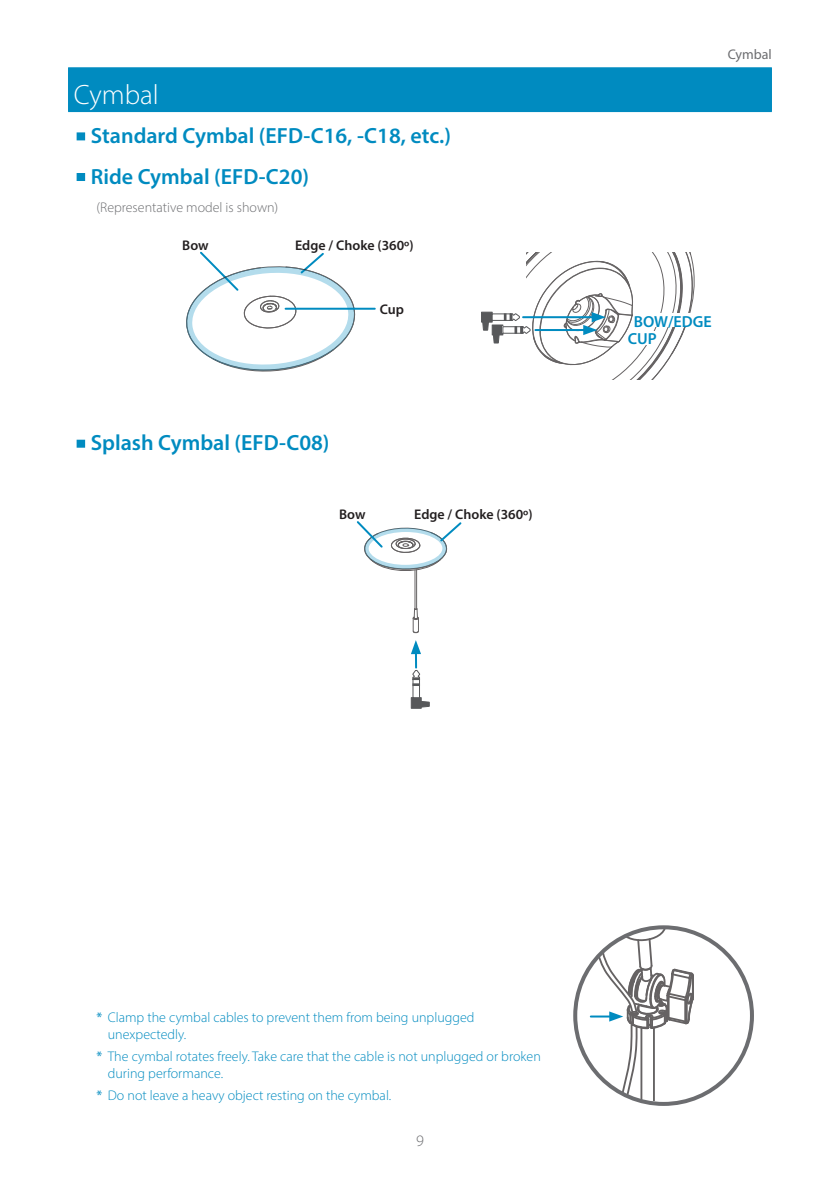
<style>
.page{position:relative;width:840px;height:1191px;background:#fff}
.page>*{position:absolute;margin:0;border:0;box-sizing:border-box;transform-origin:0 0}
.t1{font:300 28px "Myriad Pro";color:#fff}
.t2{font:600 22px/40.6px "Myriad Pro";color:#008bc0}
.t3{font:600 16px "Myriad Pro";color:#008bc0}
.t4{font:300 16px "Myriad Pro";color:#6c6d70}
.t5{font:300 14px/16.8px "Myriad Pro";color:#008bc0}
.t6{font:600 14px "Myriad Pro";color:#231f20}
.t7{font:300 14px "Myriad Pro";color:#6c6d70}
.t8{font:14px "Myriad Pro";color:#6c6d70}
.s1{font-weight:400}
</style>
<div class="page">
<div style="left:68px;top:68px;width:703px;height:44px;background:#008bc0"></div>
<div style="left:68px;top:67px;width:703px;height:44px;background:#008bc0"></div>
<hr style="left:285px;top:308px;width:89px;height:2px;background:#008bc0">
<svg style="left:77px;top:440px;width:9px;height:8px"></svg>
<div style="left:481px;top:312px;width:11px;height:10px;border:1px solid #57585a"></div>
<svg style="left:482px;top:253px;width:213px;height:126px"></svg>
<hr style="left:416px;top:570px;width:1px;height:39px;background:#231f20">
<hr style="left:414px;top:570px;width:1px;height:39px;background:#231f20">
<svg style="left:412px;top:607px;width:7px;height:26px"></svg>
<svg style="left:357px;top:521px;width:105px;height:53px"></svg>
<hr style="left:414px;top:651px;width:3px;height:16px;background:#008bc0">
<svg style="left:411px;top:640px;width:10px;height:14px"></svg>
<svg style="left:421px;top:701px;width:8px;height:6px"></svg>
<div style="left:411px;top:697px;width:10px;height:11px;background:#57585a"></div>
<div style="left:411px;top:697px;width:10px;height:11px;border:1px solid #57585a"></div>
<div style="left:412px;top:679px;width:7px;height:19px;border:1px solid #57585a"></div>
<svg style="left:412px;top:670px;width:7px;height:15px"></svg>
<svg style="left:186px;top:251px;width:171px;height:121px"></svg>
<div style="left:364px;top:528px;width:82px;height:41px;border:4px solid #008bc0;border-radius:50%"></div>
<svg style="left:77px;top:132px;width:9px;height:8px"></svg>
<svg style="left:77px;top:173px;width:9px;height:8px"></svg>
<hr style="left:590px;top:1015px;width:22px;height:2px;background:#008bc0">
<svg style="left:593px;top:927px;width:101px;height:174px"></svg>
<h1 class="t1" style="left:74px;top:78px;width:86px">Cymbal</h1>
<h2 class="t2" style="left:91px;top:115px;width:361px">Standard Cymbal (EFD-C16, -C18, etc.)<br>Ride Cymbal (EFD-C20)</h2>
<p class="t7" style="left:96px;top:199px;width:183px">(Representative model is shown)</p>
<p class="t6" style="left:182px;top:236px;width:28px">Bow</p>
<p class="t6" style="left:295px;top:236px;width:120px">Edge / Choke (360o)</p>
<p class="t6" style="left:379px;top:300px;width:26px">Cup</p>
<h2 class="t2" style="left:91px;top:422px;width:240px">Splash Cymbal (EFD-C08)</h2>
<p class="t6" style="left:339px;top:506px;width:28px">Bow</p>
<p class="t6" style="left:414px;top:506px;width:120px">Edge / Choke (360o)</p>
<p class="t8" style="left:727px;top:45px;width:46px">Cymbal</p>
<p class="t3" style="left:633px;top:311px;width:79px">BOW/EDGE</p>
<p class="t3" style="left:627px;top:329px;width:31px">CUP</p>
<p class="t5" style="left:108px;top:1008px;width:368px;text-indent:-11px"><span class="s1">*</span> Clamp the cymbal cables to prevent them from being unplugged unexpectedly.</p>
<p class="t5" style="left:108px;top:1048px;width:434px;text-indent:-11px"><span class="s1">*</span> The cymbal rotates freely. Take care that the cable is not unplugged or broken during performance.</p>
<p class="t5" style="left:96px;top:1087px;width:296px"><span class="s1">*</span> Do not leave a heavy object resting on the cymbal.</p>
<p class="t4" style="left:416px;top:1131px;width:9px">9</p>
</div>
